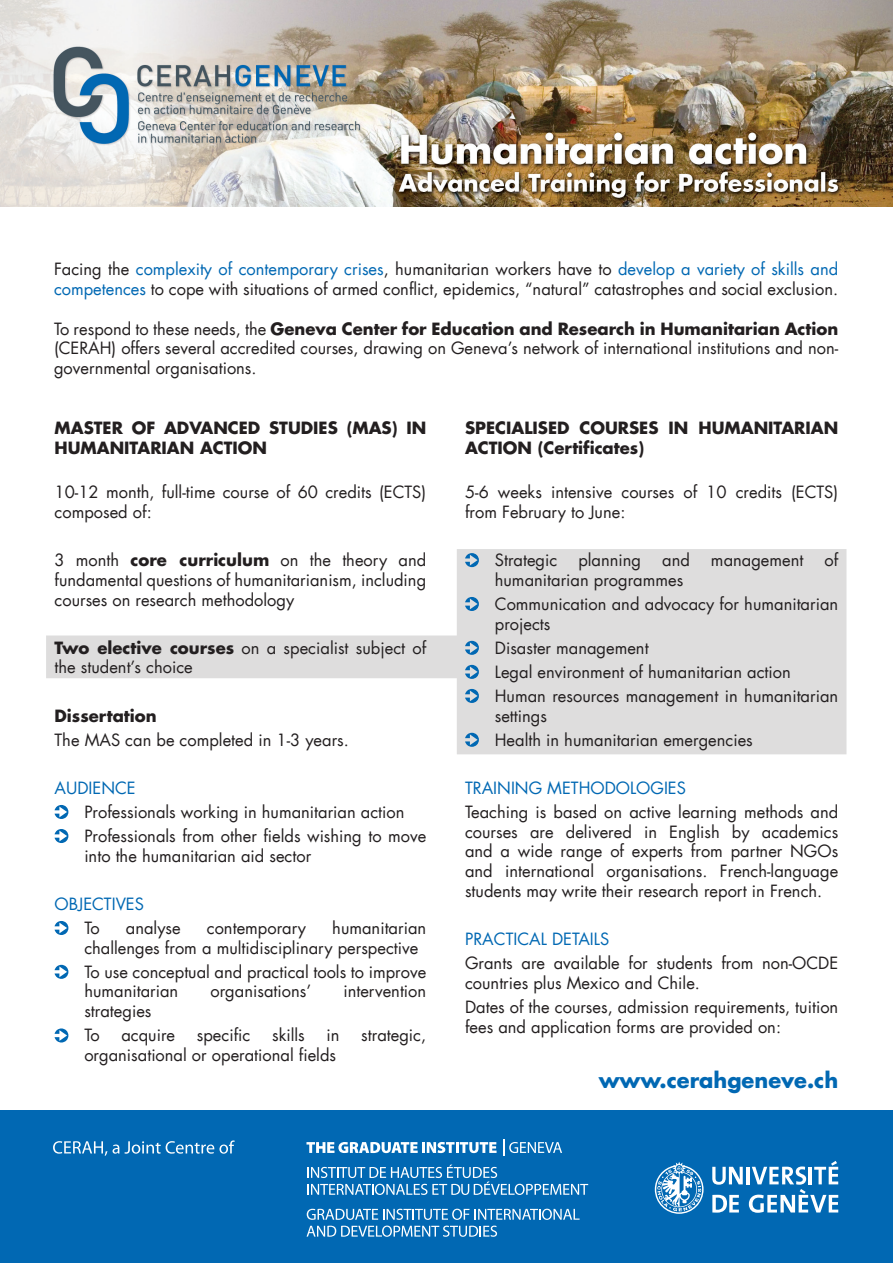
<style>
.page{position:relative;width:893px;height:1263px;background:#fff}
.page>*{position:absolute;margin:0;border:0;box-sizing:border-box;transform-origin:0 0}
.t1{font:700 21px "Futura LT";color:#0168b3}
.t2{font:16.5px/19.8px "Futura LT";color:#231f20}
.t3{font:700 16.5px/19.8px "Futura LT";color:#231f20}
.t4{font:16.5px "Futura LT";color:#0168b3}
.s1{color:#0168b3}
.s2{font-weight:700}
</style>
<div class="page">
<svg style="left:46px;top:549px;width:800px;height:205px;fill:#dedddd"></svg>
<div style="left:0;top:1111px;width:893px;height:152px;background:#0168b3"></div>
<svg style="left:655px;top:1162px;width:48px;height:52px"></svg>
<svg style="left:712px;top:1167px;width:31px;height:18px"></svg>
<hr style="left:746px;top:1167px;width:4px;height:17px;background:#fff">
<svg style="left:712px;top:1195px;width:27px;height:17px"></svg>
<svg style="left:749px;top:1161px;width:89px;height:52px"></svg>
<svg style="left:306px;top:1142px;width:191px;height:11px"></svg>
<svg style="left:503px;top:1140px;width:59px;height:16px"></svg>
<svg style="left:307px;top:1209px;width:273px;height:28px"></svg>
<svg style="left:307px;top:1164px;width:281px;height:31px"></svg>
<svg style="left:53px;top:1141px;width:54px;height:15px"></svg>
<svg style="left:113px;top:1140px;width:122px;height:14px"></svg>
<svg style="left:55px;top:805px;width:13px;height:14px"></svg>
<svg style="left:55px;top:829px;width:13px;height:14px"></svg>
<svg style="left:55px;top:921px;width:13px;height:14px"></svg>
<svg style="left:55px;top:965px;width:13px;height:14px"></svg>
<svg style="left:55px;top:1028px;width:13px;height:14px"></svg>
<svg style="left:465px;top:553px;width:14px;height:14px"></svg>
<svg style="left:465px;top:597px;width:14px;height:14px"></svg>
<svg style="left:465px;top:641px;width:14px;height:14px"></svg>
<svg style="left:465px;top:665px;width:14px;height:14px"></svg>
<svg style="left:465px;top:689px;width:14px;height:14px"></svg>
<svg style="left:465px;top:733px;width:14px;height:14px"></svg>
<img style="left:0;top:0;width:893px;height:207px">
<p class="t2" style="left:54px;top:259px;width:786px">Facing the <span class="s1">complexity of contemporary crises</span>, humanitarian workers have to <span class="s1">develop a variety of skills and competences</span> to cope with situations of armed conflict, epidemics, “natural” catastrophes and social exclusion.</p>
<p class="t2" style="left:54px;top:319px;width:786px;text-align:justify">To respond to these needs, the <span class="s2">Geneva Center for Education and Research in Humanitarian Action </span>(CERAH) offers several accredited courses, drawing on Geneva’s network of international institutions and non&shy;governmental organisations.</p>
<p class="t3" style="left:55px;top:418px;width:373px">MASTER OF ADVANCED STUDIES (MAS) IN<br>HUMANITARIAN ACTION</p>
<p class="t2" style="left:55px;top:482px;width:373px">10-12 month, full-time course of 60 credits (ECTS) composed of:</p>
<p class="t2" style="left:55px;top:550px;width:373px;text-align:justify">3 month <span class="s2">core curriculum</span> on the theory and fundamental questions of humanitarianism, including courses on research methodology</p>
<p class="t2" style="left:55px;top:638px;width:373px"><span class="s2">Two elective courses</span> on a specialist subject of the student’s choice</p>
<p class="t3" style="left:55px;top:705px;width:104px">Dissertation</p>
<p class="t2" style="left:55px;top:730px;width:296px">The MAS can be completed in 1-3 years.</p>
<p class="t4" style="left:55px;top:777px;width:83px">AUDIENCE</p>
<p class="t2" style="left:84px;top:802px;width:322px">Professionals working in humanitarian action</p>
<p class="t2" style="left:84px;top:826px;width:343px">Professionals from other fields wishing to move into the humanitarian aid sector</p>
<p class="t4" style="left:55px;top:893px;width:91px">OBJECTIVES</p>
<p class="t2" style="left:84px;top:918px;width:17px">To</p>
<p class="t2" style="left:126px;top:918px;width:56px">analyse</p>
<p class="t2" style="left:207px;top:918px;width:101px">contemporary</p>
<p class="t2" style="left:84px;top:918px;width:343px;text-indent:248px">humanitarian challenges from a multidisciplinary perspective</p>
<p class="t2" style="left:84px;top:962px;width:343px">To use conceptual and practical tools to improve humanitarian</p>
<p class="t2" style="left:210px;top:982px;width:102px">organisations’</p>
<p class="t2" style="left:343px;top:982px;width:84px">intervention</p>
<p class="t2" style="left:84px;top:1001px;width:69px">strategies</p>
<p class="t2" style="left:84px;top:1025px;width:17px">To</p>
<p class="t2" style="left:121px;top:1025px;width:55px">acquire</p>
<p class="t2" style="left:197px;top:1025px;width:55px">specific</p>
<p class="t2" style="left:272px;top:1025px;width:34px">skills</p>
<p class="t2" style="left:327px;top:1025px;width:15px">in</p>
<p class="t2" style="left:361px;top:1025px;width:66px">strategic,</p>
<p class="t2" style="left:84px;top:1045px;width:253px">organisational or operational fields</p>
<p class="t3" style="left:465px;top:418px;width:375px">SPECIALISED COURSES IN HUMANITARIAN<br>ACTION (Certificates)</p>
<p class="t2" style="left:465px;top:482px;width:375px">5-6 weeks intensive courses of 10 credits (ECTS) from February to June:</p>
<p class="t2" style="left:495px;top:550px;width:64px">Strategic</p>
<p class="t2" style="left:578px;top:550px;width:64px">planning</p>
<p class="t2" style="left:662px;top:550px;width:29px">and</p>
<p class="t2" style="left:711px;top:550px;width:94px">management</p>
<p class="t2" style="left:824px;top:550px;width:15px">of</p>
<p class="t2" style="left:495px;top:570px;width:190px">humanitarian programmes</p>
<p class="t2" style="left:495px;top:594px;width:345px">Communication and advocacy for humanitarian projects</p>
<p class="t2" style="left:495px;top:638px;width:155px">Disaster management</p>
<p class="t2" style="left:495px;top:662px;width:297px">Legal environment of humanitarian action</p>
<p class="t2" style="left:495px;top:686px;width:345px">Human resources management in humanitarian settings</p>
<p class="t2" style="left:495px;top:730px;width:260px">Health in humanitarian emergencies</p>
<p class="t4" style="left:465px;top:777px;width:222px">TRAINING METHODOLOGIES</p>
<p class="t2" style="left:465px;top:802px;width:375px;text-align:justify">Teaching is based on active learning methods and courses are delivered in English by academics and a wide range of experts from partner NGOs and international organisations. French-language students may write their research report in French.</p>
<p class="t4" style="left:465px;top:928px;width:146px">PRACTICAL DETAILS</p>
<p class="t2" style="left:465px;top:953px;width:375px">Grants are available for students from non-OCDE countries plus Mexico and Chile.</p>
<p class="t2" style="left:465px;top:997px;width:375px">Dates of the courses, admission requirements, tuition fees and application forms are provided on:</p>
<p class="t1" style="left:599px;top:1066px;width:241px">www.cerahgeneve.ch</p>
</div>
